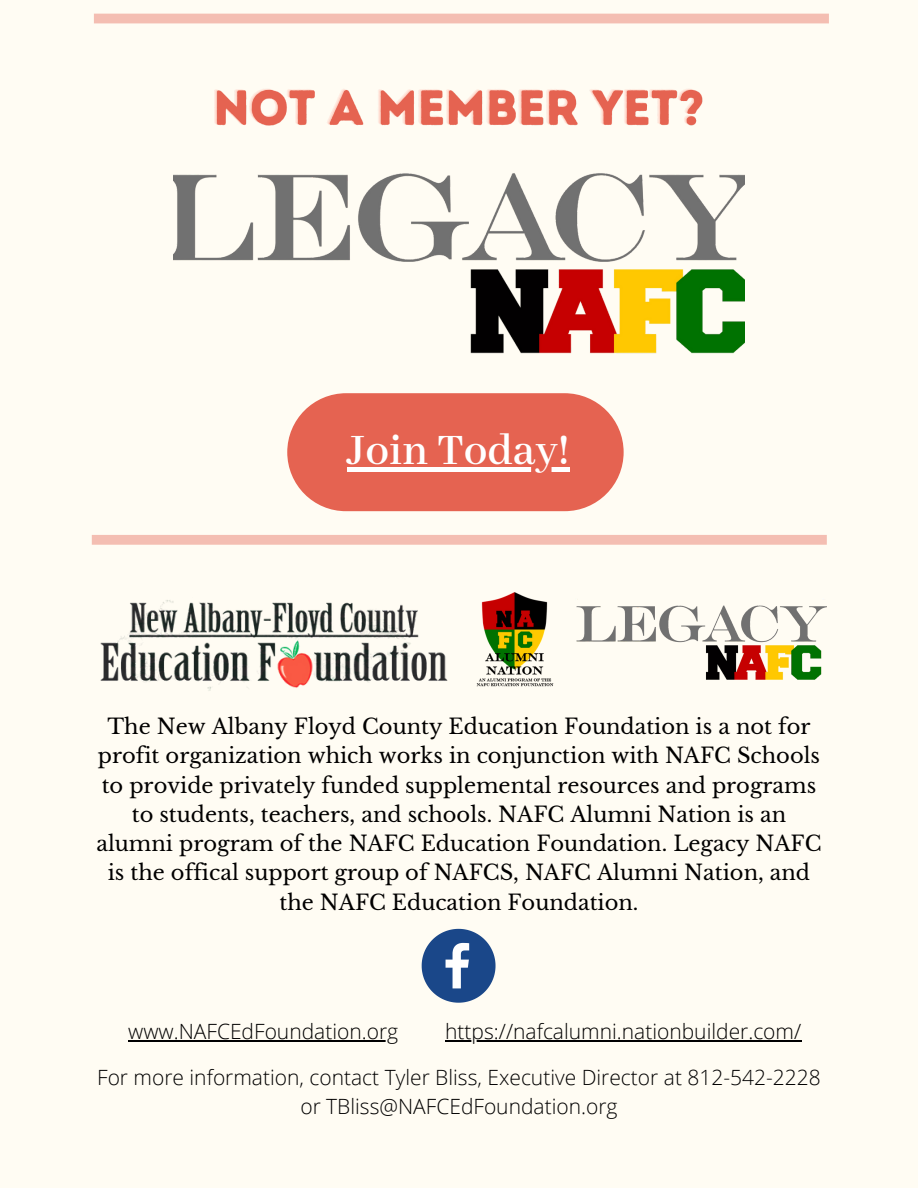
<style>
.page{position:relative;width:918px;height:1188px;background:#fffcf3}
.page>*{position:absolute;margin:0;border:0;box-sizing:border-box;transform-origin:0 0}
.t1{font:600 47.25px "Abhaya Libre";color:#fff}
.t2{font:21px/29.2px "Libre Baskerville";color:#000;text-align:center}
.t3{font:300 21px/29.2px "Open Sans";color:#000;text-align:center}
</style>
<div class="page">
<svg style="left:92px;top:535px;width:735px;height:10px;background:#f4bfb3"></svg>
<img style="left:100px;top:600px;width:348px;height:91px">
<img style="left:476px;top:592px;width:78px;height:94px">
<img style="left:576px;top:605px;width:251px;height:75px">
<svg style="left:422px;top:929px;width:74px;height:74px"></svg>
<hr style="left:128px;top:1040px;width:270px;height:1px;background:#000">
<hr style="left:445px;top:1040px;width:356px;height:1px;background:#000">
<div style="left:287px;top:393px;width:337px;height:118px;background:#e56351;border-radius:59px"></div>
<hr style="left:348px;top:467px;width:222px;height:4px;background:#fff">
<img style="left:214px;top:89px;width:489px;height:37px">
<img style="left:173px;top:173px;width:572px;height:181px">
<div style="left:94px;top:14px;width:735px;height:9px;background:#f4beb2"></div>
<p class="t1" style="left:348px;top:424px;width:224px">Join Today!</p>
<p class="t2" style="left:96px;top:712px;width:727px">The New Albany Floyd County Education Foundation is a not for profit organization which works in conjunction with NAFC Schools to provide privately funded supplemental resources and programs to students, teachers, and schools. NAFC Alumni Nation is an alumni program of the NAFC Education Foundation. Legacy NAFC is the offical support group of NAFCS, NAFC Alumni Nation, and the NAFC Education Foundation.</p>
<p class="t3" style="left:128px;top:1016px;width:271px">www.NAFCEdFoundation.org</p>
<p class="t3" style="left:445px;top:1016px;width:358px">https://nafcalumni.nationbuilder.com/</p>
<p class="t3" style="left:97px;top:1062px;width:725px">For more information, contact Tyler Bliss, Executive Director at 812-542-2228 or TBliss@NAFCEdFoundation.org</p>
</div>
